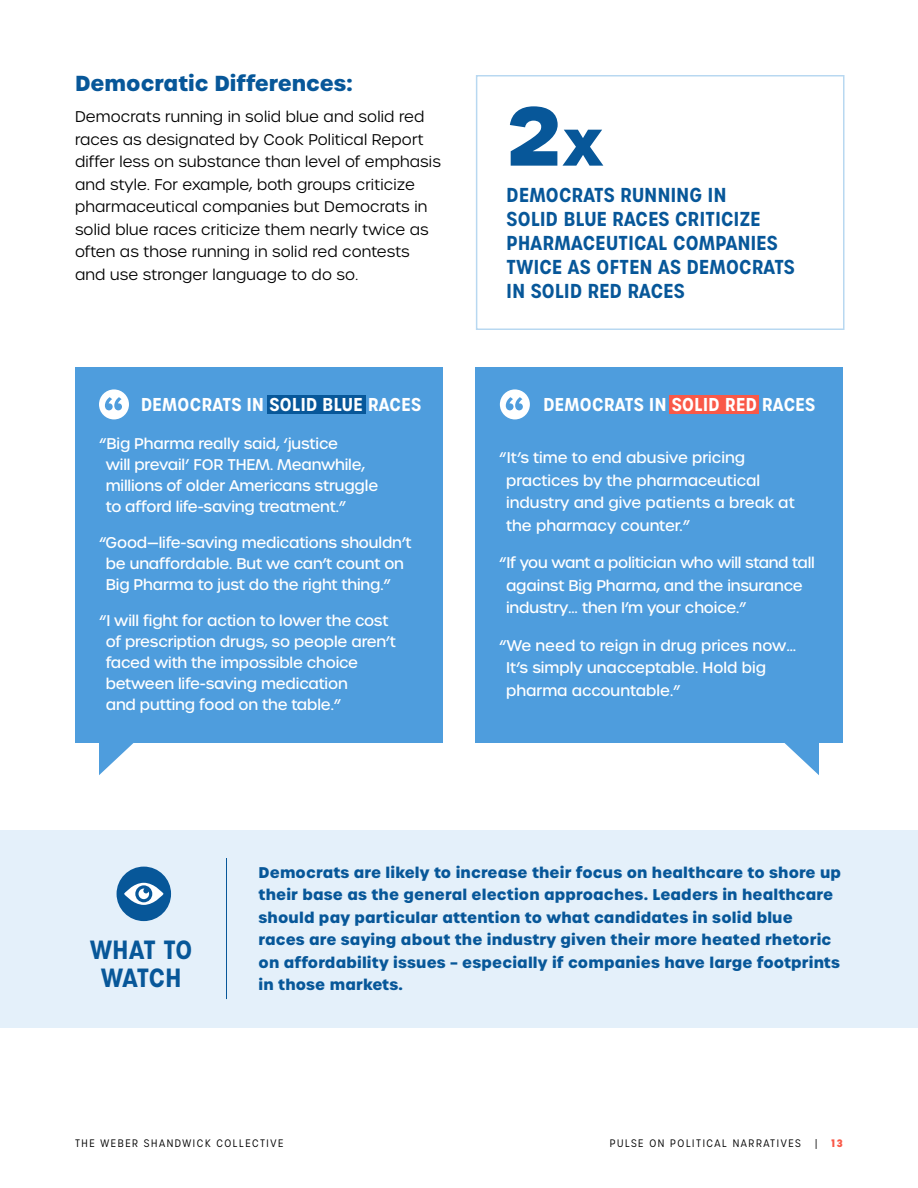
<style>
.page{position:relative;width:918px;height:1188px;background:#fff}
.page>*{position:absolute;margin:0;border:0;box-sizing:border-box;transform-origin:0 0}
.Political_Party_Name_-_NEW{font:700 81px "Urbane";color:#075799}
.Watch_Subhead_-_NEW{font:600 25.5px/28.5px "Urbane Condensed";letter-spacing:-.015em;color:#075799;text-align:center}
.Subhead_-_NEW{font:700 21px "Urbane";color:#075799}
.Political_Party_Name_-_NEW-2{font:600 19.5px/24px "Urbane Condensed";letter-spacing:.02em;color:#075799}
.Political_Party_Name_-_NEW-3{font:600 18px "Urbane Condensed";letter-spacing:.025em;color:#fff}
.Political_Quotes{font:500 15px/21px "Urbane";letter-spacing:-.01em;color:#fff}
.Body_Copy_-_NEW{font:700 15px/22.5px "Urbane";letter-spacing:.01em;color:#075799}
.Body_Copy_-_NEW-2{font:300 15px/22.5px "Urbane";letter-spacing:.01em;color:#000}
.t1{font:300 10.5px "Urbane Condensed";letter-spacing:.15em;color:#000}
.t2{font:700 10.5px "Urbane Condensed";color:#f95948}
.s1{font-size:63px}
</style>
<div class="page">
<div style="left:0;top:830px;width:918px;height:198px;background:#e4f0fa"></div>
<div style="left:117px;top:867px;width:54px;height:54px;background:#075799;border-radius:50%"></div>
<svg style="left:124px;top:883px;width:40px;height:22px"></svg>
<hr style="left:226px;top:858px;width:1px;height:141px;background:#075799">
<div style="left:75px;top:367px;width:367px;height:376px;background:#4e9ddd"></div>
<div style="left:99px;top:389px;width:30px;height:30px;background:#fff;border-radius:50%"></div>
<svg style="left:105px;top:397px;width:17px;height:13px"></svg>
<svg style="left:99px;top:743px;width:35px;height:32px"></svg>
<div style="left:476px;top:367px;width:367px;height:376px;background:#4e9ddd"></div>
<div style="left:500px;top:389px;width:30px;height:30px;background:#fff;border-radius:50%"></div>
<svg style="left:506px;top:397px;width:17px;height:13px"></svg>
<svg style="left:784px;top:743px;width:35px;height:32px"></svg>
<div style="left:476px;top:75px;width:368px;height:255px;border:2px solid #b8d8f1"></div>
<div style="left:267px;top:395px;width:99px;height:19px;background:#075799"></div>
<div style="left:670px;top:395px;width:89px;height:19px;background:#f95948"></div>
<p class="Subhead_-_NEW" style="left:75px;top:69px;width:279px">Democratic Differences:</p>
<p class="Body_Copy_-_NEW-2" style="left:75px;top:106px;width:367px">Democrats running in solid blue and solid red races as designated by Cook Political Report differ less on substance than level of emphasis and style. For example, both groups criticize pharmaceutical companies but Democrats in solid blue races criticize them nearly twice as often as those running in solid red contests and use stronger language to do so.</p>
<p class="Political_Party_Name_-_NEW" style="left:507px;top:80px;width:98px">2<span class="s1">x</span></p>
<p class="Political_Party_Name_-_NEW-2" style="left:507px;top:183px;width:290px">DEMOCRATS RUNNING IN<br>SOLID BLUE RACES CRITICIZE<br>PHARMACEUTICAL COMPANIES<br>TWICE AS OFTEN AS DEMOCRATS<br>IN SOLID RED RACES</p>
<p class="Political_Party_Name_-_NEW-3" style="left:141px;top:392px;width:282px">DEMOCRATS IN SOLID BLUE RACES</p>
<p class="Political_Party_Name_-_NEW-3" style="left:543px;top:392px;width:273px">DEMOCRATS IN SOLID RED RACES</p>
<p class="Political_Quotes" style="left:106px;top:433px;width:274px;text-indent:-7px">“Big Pharma really said, ‘justice<br>will prevail’ FOR THEM. Meanwhile, millions of older Americans struggle to afford life-saving treatment.”</p>
<p class="Political_Quotes" style="left:106px;top:532px;width:307px;text-indent:-7px">“Good—life-saving medications shouldn’t be unaffordable. But we can’t count on<br>Big Pharma to just do the right thing.”</p>
<p class="Political_Quotes" style="left:106px;top:610px;width:292px;text-indent:-7px">“I will fight for action to lower the cost of prescription drugs, so people aren’t faced with the impossible choice between life-saving medication<br>and putting food on the table.”</p>
<p class="Political_Quotes" style="left:506px;top:447px;width:290px;line-height:22.5px;text-indent:-7px">“It’s time to end abusive pricing practices by the pharmaceutical industry and give patients a break at the pharmacy counter.”</p>
<p class="Political_Quotes" style="left:506px;top:552px;width:310px;line-height:22.5px;text-indent:-7px">“If you want a politician who will stand tall against Big Pharma, and the insurance industry… then I’m your choice.”</p>
<p class="Political_Quotes" style="left:506px;top:634px;width:292px;line-height:22.5px;text-indent:-7px">“We need to reign in drug prices now…<br>It’s simply unacceptable. Hold big pharma accountable.”</p>
<p class="Watch_Subhead_-_NEW" style="left:90px;top:935px;width:104px">WHAT TO<br>WATCH</p>
<p class="Body_Copy_-_NEW" style="left:259px;top:861px;width:584px">Democrats are likely to increase their focus on healthcare to shore up their base as the general election approaches. Leaders in healthcare should pay particular attention to what candidates in solid blue races are saying about the industry given their more heated rhetoric on affordability issues – especially if companies have large footprints in those markets.</p>
<p class="t1" style="left:75px;top:1136px;width:210px">THE WEBER SHANDWICK COLLECTIVE</p>
<p class="t1" style="left:610px;top:1136px;width:192px">PULSE ON POLITICAL NARRATIVES</p>
<p class="t1" style="left:815px;top:1136px;width:4px">|</p>
<p class="t2" style="left:831px;top:1136px;width:13px">13</p>
</div>
